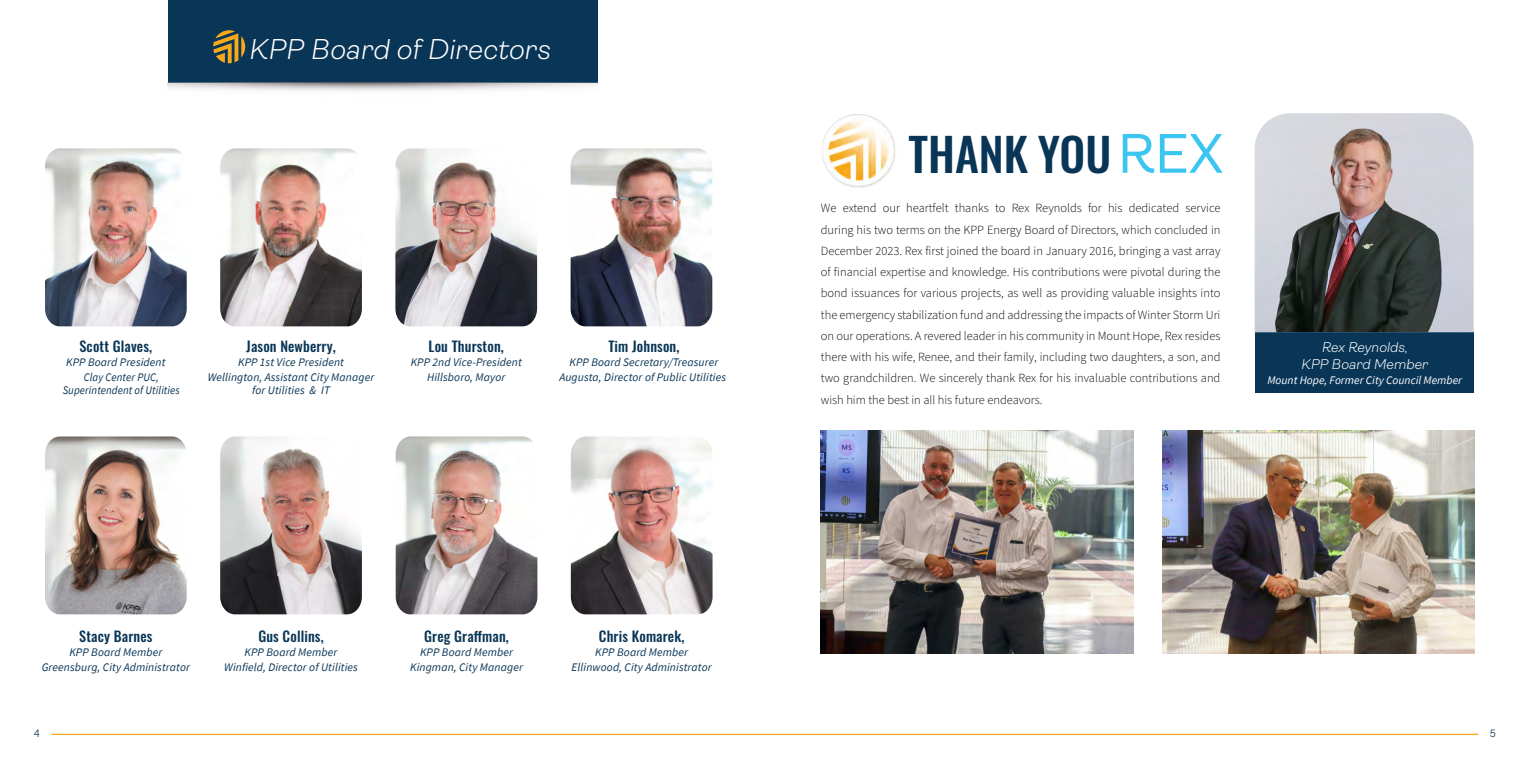
<style>
.page{position:relative;width:1530px;height:765px;background:#fff}
.page>*{position:absolute;margin:0;border:0;box-sizing:border-box;transform-origin:0 0}
.body_text{font:500 45.88px "Oswald";color:#093556}
.t1{font:italic 300 28.75px "Ambit";letter-spacing:.005em;color:#fff}
.body_text-2{font:500 14.12px "Oswald";letter-spacing:.01em;color:#093556}
.body_text-3{font:italic 300 14.12px "Ambit";letter-spacing:.005em;color:#fff}
.body_text-4{font:300 12.5px/21.2px "Source Sans Pro";color:#000;text-align:justify}
.body_text-5{font:italic 11.62px "Source Sans Pro";letter-spacing:.01em;color:#093556}
.body_text-6{font:italic 11.62px "Source Sans Pro";letter-spacing:.01em;color:#093556;scale:.93 1}
.body_text-7{font:italic 11.62px "Source Sans Pro";color:#fff}
.t2{font:300 10.62px "Acumin Pro";color:#093556}
.s1{font-family:"Ambit";font-weight:400;font-size:55.62px;color:#3ac6f0}
</style>
<div class="page">
<hr style="left:51px;top:734px;width:1427px;height:1px;background:#f6aa1b">
<img style="left:45px;top:148px;width:142px;height:178px">
<img style="left:45px;top:437px;width:142px;height:177px">
<img style="left:220px;top:148px;width:142px;height:178px">
<img style="left:220px;top:437px;width:142px;height:177px">
<img style="left:395px;top:148px;width:142px;height:178px">
<img style="left:571px;top:437px;width:142px;height:177px">
<img style="left:571px;top:148px;width:141px;height:178px">
<img style="left:1162px;top:431px;width:312px;height:223px">
<div style="left:1255px;top:331px;width:219px;height:62px;background:#093556"></div>
<img style="left:1255px;top:113px;width:219px;height:219px">
<img style="left:822px;top:114px;width:74px;height:74px">
<img style="left:821px;top:431px;width:312px;height:223px">
<div style="left:168px;top:0;width:429px;height:83px;background:#093556"></div>
<svg style="left:213px;top:30px;width:32px;height:33px"></svg>
<img style="left:396px;top:437px;width:141px;height:177px">
<p class="t1" style="left:250px;top:33px;width:303px">KPP Board of Directors</p>
<p class="body_text-2" style="left:79px;top:339px;width:74px">Scott Glaves,</p>
<p class="body_text-5" style="left:66px;top:355px;width:101px">KPP Board President</p>
<p class="body_text-6" style="left:84px;top:370px;width:82px">Clay Center PUC,</p>
<p class="body_text-6" style="left:63px;top:383px;width:128px">Superintendent of Utilities</p>
<p class="body_text-2" style="left:246px;top:339px;width:91px">Jason Newberry,</p>
<p class="body_text-5" style="left:238px;top:355px;width:107px">KPP 1st Vice President</p>
<p class="body_text-5" style="left:208px;top:370px;width:168px">Wellington, Assistant City Manager</p>
<p class="body_text-5" style="left:252px;top:383px;width:79px">for Utilities &amp; IT</p>
<p class="body_text-2" style="left:429px;top:339px;width:77px">Lou Thurston,</p>
<p class="body_text-5" style="left:411px;top:355px;width:113px">KPP 2nd Vice-President</p>
<p class="body_text-5" style="left:427px;top:370px;width:80px">Hillsboro, Mayor</p>
<p class="body_text-2" style="left:608px;top:339px;width:73px">Tim Johnson,</p>
<p class="body_text-5" style="left:569px;top:355px;width:150px">KPP Board Secretary/Treasurer</p>
<p class="body_text-5" style="left:559px;top:370px;width:168px">Augusta, Director of Public Utilities</p>
<p class="body_text" style="left:909px;top:130px;width:316px">THANK YOU <span class="s1">REX</span></p>
<p class="body_text-4" style="left:821px;top:198px;width:401px">We extend our heartfelt thanks to Rex Reynolds for his dedicated service during his two terms on the KPP Energy Board of Directors, which concluded in December 2023. Rex first joined the board in January 2016, bringing a vast array of financial expertise and knowledge. His contributions were pivotal during the bond issuances for various projects, as well as providing valuable insights into the emergency stabilization fund and addressing the impacts of Winter Storm Uri on our operations. A revered leader in his community in Mount Hope, Rex resides there with his wife, Renee, and their family, including two daughters, a son, and two grandchildren. We sincerely thank Rex for his invaluable contributions and wish him the best in all his future endeavors.</p>
<p class="body_text-3" style="left:1322px;top:339px;width:87px">Rex Reynolds,</p>
<p class="body_text-3" style="left:1302px;top:356px;width:128px">KPP Board Member</p>
<p class="body_text-7" style="left:1267px;top:373px;width:196px">Mount Hope, Former City Council Member</p>
<p class="body_text-2" style="left:79px;top:629px;width:75px">Stacy Barnes</p>
<p class="body_text-5" style="left:69px;top:645px;width:95px">KPP Board Member</p>
<p class="body_text-2" style="left:258px;top:629px;width:67px">Gus Collins,</p>
<p class="body_text-5" style="left:245px;top:645px;width:95px">KPP Board Member</p>
<p class="body_text-2" style="left:424px;top:629px;width:86px">Greg Graffman,</p>
<p class="body_text-5" style="left:420px;top:645px;width:95px">KPP Board Member</p>
<p class="body_text-2" style="left:599px;top:629px;width:87px">Chris Komarek,</p>
<p class="body_text-5" style="left:595px;top:645px;width:95px">KPP Board Member</p>
<p class="body_text-5" style="left:42px;top:660px;width:150px">Greensburg, City Administrator</p>
<p class="body_text-5" style="left:224px;top:660px;width:135px">Winfield, Director of Utilities</p>
<p class="body_text-5" style="left:410px;top:660px;width:114px">Kingman, City Manager</p>
<p class="body_text-5" style="left:572px;top:660px;width:142px">Ellinwood, City Administrator</p>
<p class="t2" style="left:34px;top:726px;width:7px">4</p>
<p class="t2" style="left:1490px;top:726px;width:8px">5</p>
</div>
